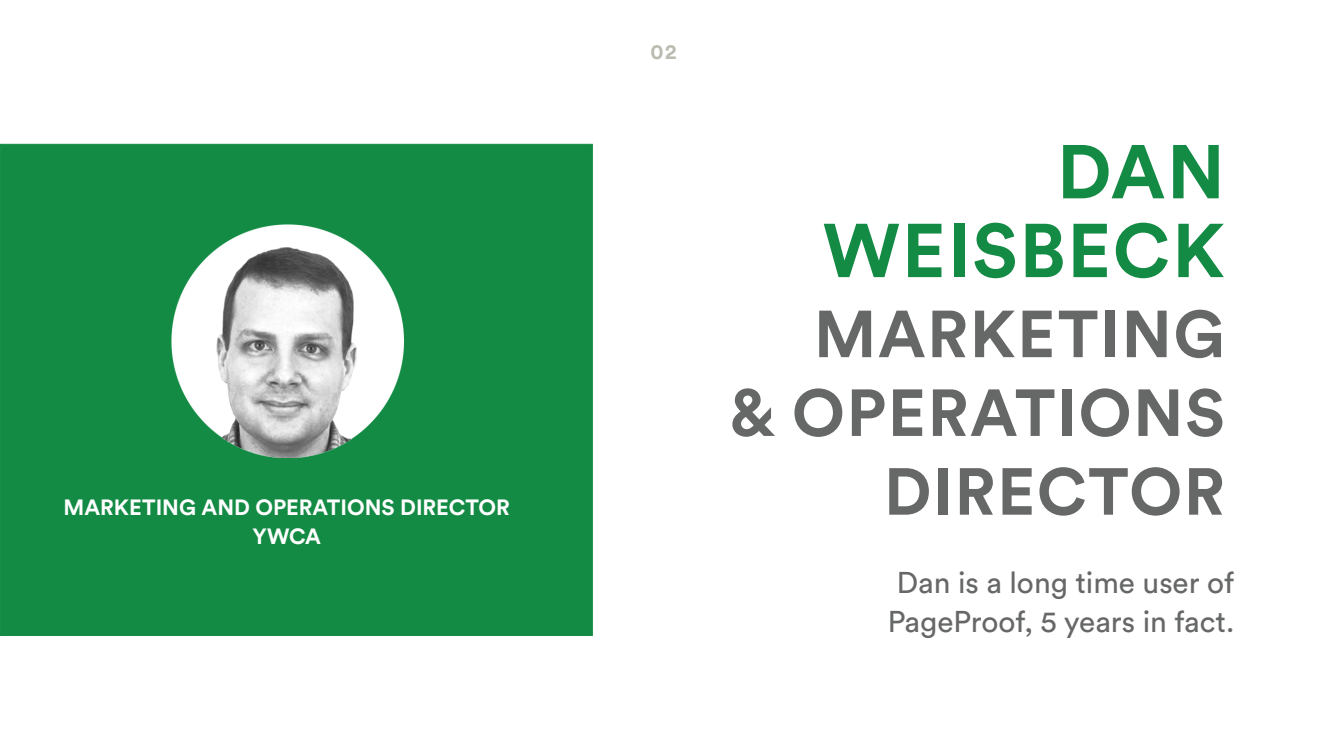
<style>
.page{position:relative;width:1327px;height:746px;background:#fff}
.page>*{position:absolute;margin:0;border:0;box-sizing:border-box;transform-origin:0 0}
.t1{font:700 75.25px/78.8px "Circular Pro";letter-spacing:.025em;color:#138b44;text-align:right}
.t2{font:700 65.62px/78.8px "Circular Pro";letter-spacing:.025em;color:#666767;text-align:right}
.t3{font:29.75px/39.4px "Circular Pro";color:#666767;text-align:center}
.t4{font:700 21.88px/28.9px "Circular Pro";color:#fff;text-align:center}
.t5{font:700 21px "Circular Pro";color:#bcbbb1}
</style>
<div class="page">
<div style="left:0;top:144px;width:593px;height:492px;background:#138b44;border:1px solid #138b44"></div>
<img style="left:171px;top:224px;width:233px;height:234px">
<p class="t4" style="left:64px;top:492px;width:448px">MARKETING AND OPERATIONS DIRECTOR<br>YWCA</p>
<p class="t5" style="left:650px;top:37px;width:28px">02</p>
<h1 class="t1" style="left:823px;top:129px;width:403px">DAN<br>WEISBECK</h1>
<h2 class="t2" style="left:728px;top:292px;width:498px">MARKETING<br>&amp; OPERATIONS<br>DIRECTOR</h2>
<p class="t3" style="left:888px;top:562px;width:348px">Dan is a long time user of<br>PageProof, 5 years in fact.</p>
</div>
